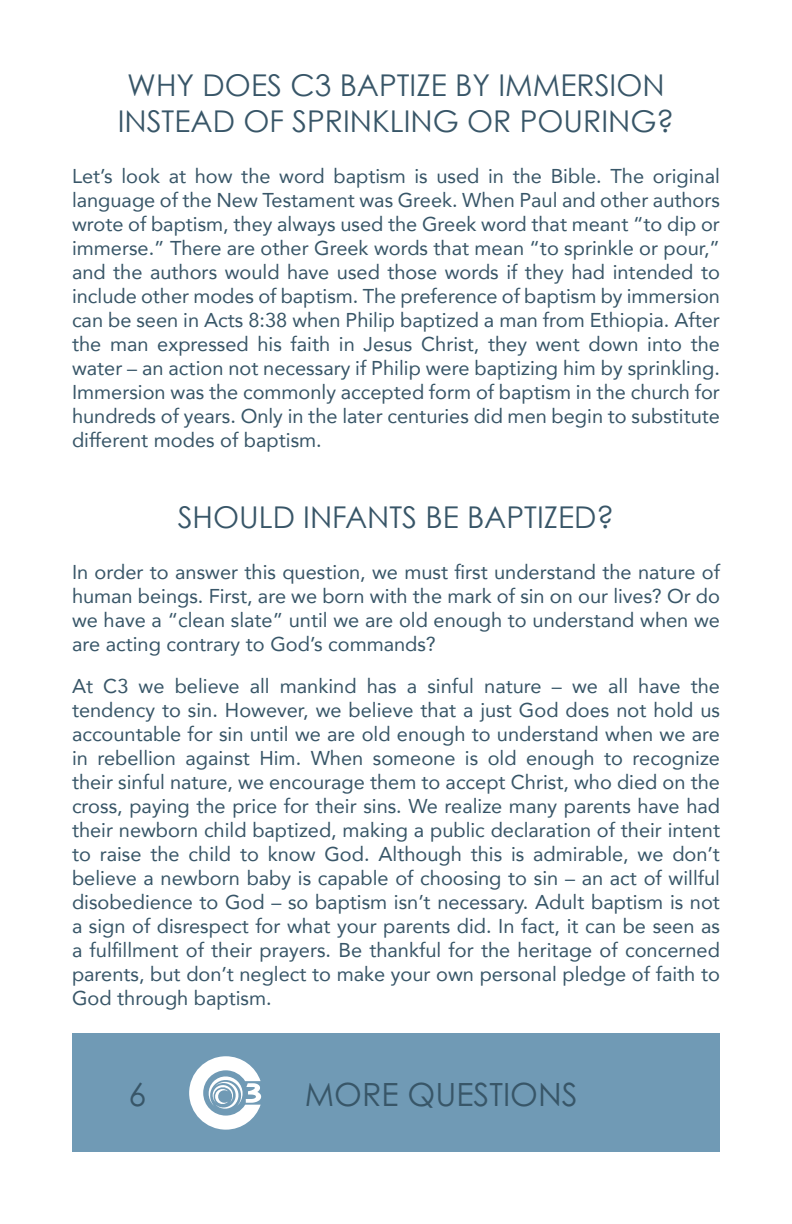
<style>
.page{position:relative;width:792px;height:1224px;background:#fff}
.page>*{position:absolute;margin:0;border:0;box-sizing:border-box;transform-origin:0 0}
.t1{font:32px "Century Gothic Pro";color:#385668}
.t2{font:30px/36px "Century Gothic";color:#385668;text-align:center}
.t3{font:20px/24px "Avenir";color:#385668;text-align:justify}
</style>
<div class="page">
<div style="left:72px;top:1034px;width:648px;height:118px;background:#709ab5"></div>
<svg style="left:189px;top:1056px;width:72px;height:74px"></svg>
<h2 class="t2" style="left:118px;top:67px;width:558px">WHY DOES C3 BAPTIZE BY IMMERSION<br>INSTEAD OF SPRINKLING OR POURING?</h2>
<p class="t3" style="left:72px;top:163px;width:650px">Let’s look at how the word baptism is used in the Bible. The original language of the New Testament was Greek. When Paul and other authors wrote of baptism, they always used the Greek word that meant “to dip or immerse.” There are other Greek words that mean “to sprinkle or pour,” and the authors would have used those words if they had intended to include other modes of baptism. The preference of baptism by immersion can be seen in Acts 8:38 when Philip baptized a man from Ethiopia. After the man expressed his faith in Jesus Christ, they went down into the water – an action not necessary if Philip were baptizing him by sprinkling.<br>Immersion was the commonly accepted form of baptism in the church for hundreds of years. Only in the later centuries did men begin to substitute different modes of baptism.</p>
<h2 class="t2" style="left:178px;top:499px;width:438px">SHOULD INFANTS BE BAPTIZED?</h2>
<p class="t3" style="left:72px;top:559px;width:650px">In order to answer this question, we must first understand the nature of human beings. First, are we born with the mark of sin on our lives? Or do we have a “clean slate” until we are old enough to understand when we are acting contrary to God’s commands?</p>
<p class="t3" style="left:72px;top:673px;width:650px">At C3 we believe all mankind has a sinful nature – we all have the tendency to sin. However, we believe that a just God does not hold us accountable for sin until we are old enough to understand when we are in rebellion against Him. When someone is old enough to recognize their sinful nature, we encourage them to accept Christ, who died on the cross, paying the price for their sins. We realize many parents have had their newborn child baptized, making a public declaration of their intent to raise the child to know God. Although this is admirable, we don’t believe a newborn baby is capable of choosing to sin – an act of willful disobedience to God – so baptism isn’t necessary. Adult baptism is not a sign of disrespect for what your parents did. In fact, it can be seen as a fulfillment of their prayers. Be thankful for the heritage of concerned parents, but don’t neglect to make your own personal pledge of faith to God through baptism.</p>
<h1 class="t1" style="left:129px;top:1075px;width:19px">6</h1>
<h1 class="t1" style="left:305px;top:1075px;width:274px">MORE QUESTIONS</h1>
</div>
